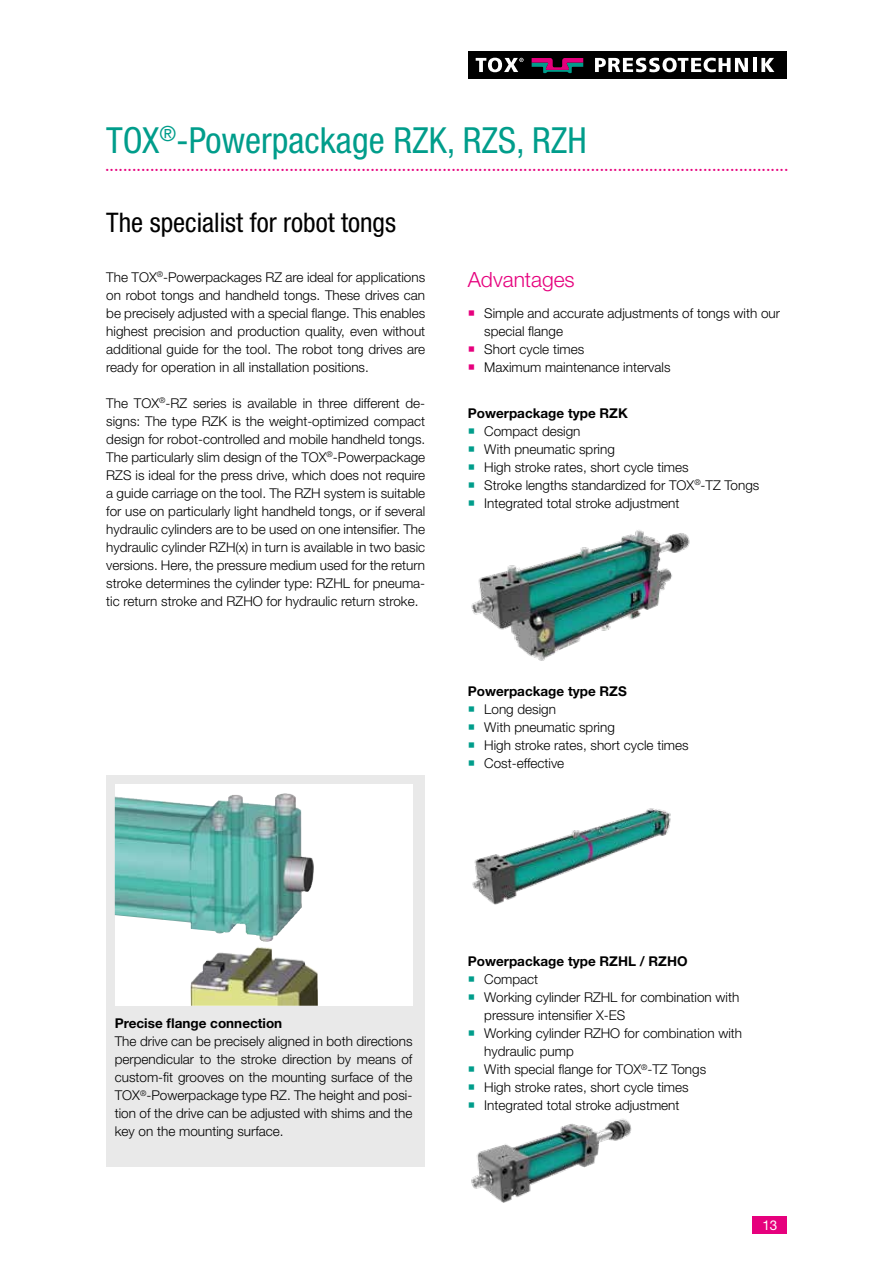
<style>
.page{position:relative;width:893px;height:1263px;background:#fff}
.page>*{position:absolute;margin:0;border:0;box-sizing:border-box;transform-origin:0 0}
.t1{font:condensed 36px "Helvetica Neue LT Std";color:#009d8b}
.t2{font:condensed 27px "Helvetica Neue LT Std";color:#000}
.t3{font:300 21px "Helvetica Neue LT Std";color:#e6007d}
.t4{font:20.25px "Times New Roman";color:#e6007d}
.t5{font:300 13.5px/18px "Helvetica Neue LT Std";color:#000}
.t6{font:700 13.5px "Helvetica Neue LT Std";color:#000}
.t7{font:13.5px "Helvetica Neue LT Pro";color:#fff}
</style>
<div class="page">
<div style="left:468px;top:51px;width:319px;height:28px;background:#000"></div>
<svg style="left:476px;top:58px;width:48px;height:14px"></svg>
<svg style="left:595px;top:58px;width:153px;height:14px"></svg>
<hr style="left:753px;top:58px;width:3px;height:14px;background:#fff">
<svg style="left:761px;top:58px;width:13px;height:14px"></svg>
<svg style="left:532px;top:58px;width:51px;height:15px"></svg>
<div style="left:753px;top:1216px;width:34px;height:17px;background:#e6007d"></div>
<div style="left:106px;top:775px;width:319px;height:391px;background:#e9e9e9"></div>
<svg style="left:115px;top:784px;width:297px;height:222px;fill:#fff"></svg>
<img style="left:115px;top:793px;width:199px;height:159px">
<img style="left:471px;top:530px;width:219px;height:131px">
<img style="left:471px;top:1118px;width:161px;height:85px">
<img style="left:472px;top:808px;width:199px;height:97px">
<h1 class="t1" style="left:106px;top:120px;width:482px">TOX<sup>®</sup>-Powerpackage RZK, RZS, RZH</h1>
<h3 class="t4" style="left:105px;top:150px;width:685px">........................................................................................................................................................</h3>
<h2 class="t2" style="left:106px;top:207px;width:291px">The specialist for robot tongs</h2>
<p class="t5" style="left:106px;top:268px;width:320px;text-align:justify">The TOX<sup>®</sup>-Powerpackages RZ are ideal for applications on robot tongs and handheld tongs. These drives can be precisely adjusted with a special flange. This enables highest precision and production quality, even without additional guide for the tool. The robot tong drives are ready for operation in all installation positions.</p>
<p class="t5" style="left:106px;top:394px;width:320px;text-align:justify">The TOX<sup>®</sup>-RZ series is available in three different de&shy;signs: The type RZK is the weight-optimized compact design for robot-controlled and mobile handheld tongs.<br>The particularly slim design of the TOX<sup>®</sup>-Powerpackage RZS is ideal for the press drive, which does not require a guide carriage on the tool. The RZH system is suitable for use on particularly light handheld tongs, or if several hydraulic cylinders are to be used on one intensifier. The hydraulic cylinder RZH(x) in turn is available in two basic versions. Here, the pressure medium used for the return stroke determines the cylinder type: RZHL for pneuma&shy;tic return stroke and RZHO for hydraulic return stroke.</p>
<h3 class="t3" style="left:468px;top:267px;width:108px">Advantages</h3>
<p class="t5" style="left:484px;top:304px;width:297px">Simple and accurate adjustments of tongs with our special flange<br>Short cycle times<br>Maximum maintenance intervals</p>
<p class="t6" style="left:468px;top:405px;width:161px">Powerpackage type RZK</p>
<p class="t5" style="left:484px;top:422px;width:277px">Compact design<br>With pneumatic spring<br>High stroke rates, short cycle times<br>Stroke lengths standardized for TOX<sup>®</sup>-TZ Tongs<br>Integrated total stroke adjustment</p>
<p class="t6" style="left:468px;top:683px;width:161px">Powerpackage type RZS</p>
<p class="t5" style="left:484px;top:700px;width:206px">Long design<br>With pneumatic spring<br>High stroke rates, short cycle times<br>Cost-effective</p>
<p class="t6" style="left:115px;top:1015px;width:169px">Precise flange connection</p>
<p class="t5" style="left:115px;top:1032px;width:299px;text-align:justify">The drive can be precisely aligned in both directions perpendicular to the stroke direction by means of custom-fit grooves on the mounting surface of the TOX<sup>®</sup>-Powerpackage type RZ. The height and posi&shy;tion of the drive can be adjusted with shims and the key on the mounting surface.</p>
<p class="t6" style="left:468px;top:953px;width:221px">Powerpackage type RZHL / RZHO</p>
<p class="t5" style="left:484px;top:970px;width:259px">Compact<br>Working cylinder RZHL for combination with pressure intensifier X-ES<br>Working cylinder RZHO for combination with hydraulic pump<br>With special flange for TOX<sup>®</sup>-TZ Tongs<br>High stroke rates, short cycle times<br>Integrated total stroke adjustment</p>
<p class="t7" style="left:762px;top:1217px;width:17px">13</p>
</div>
